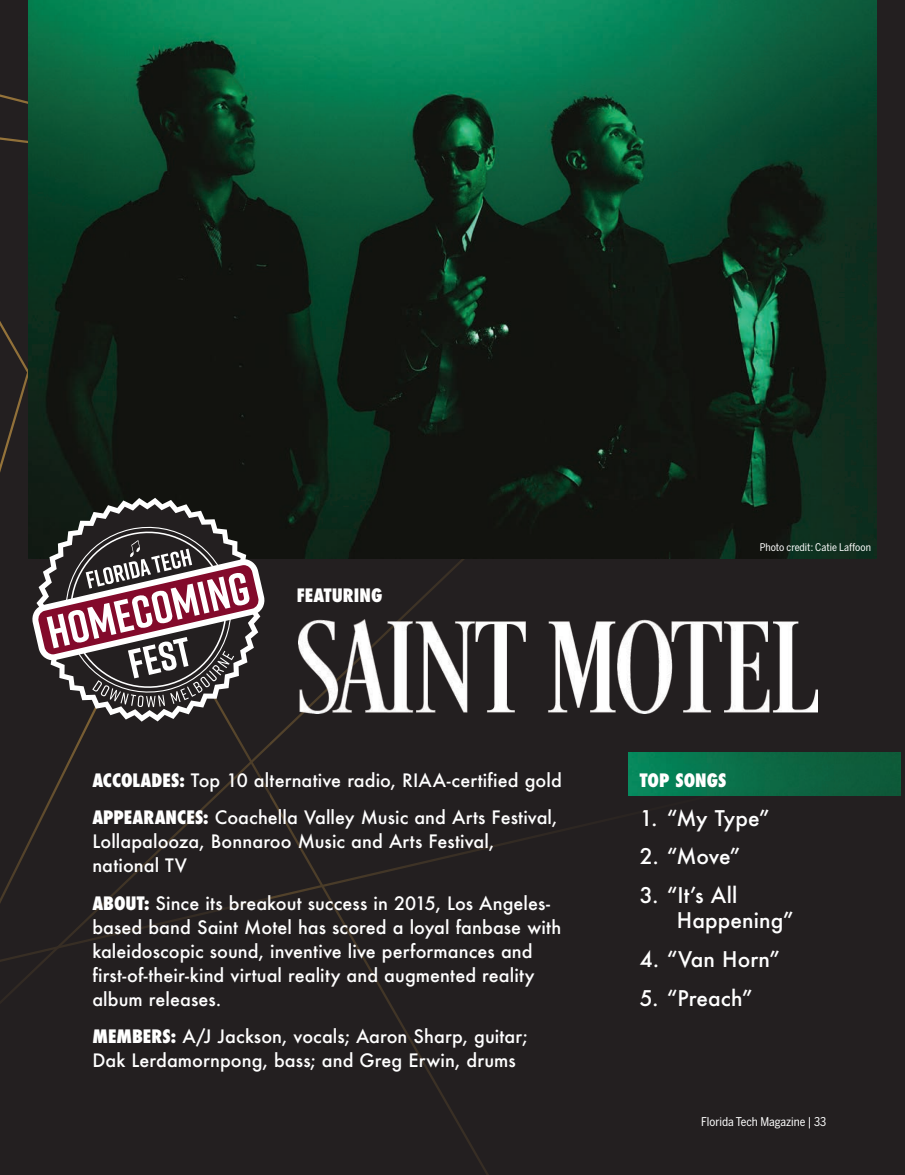
<style>
.page{position:relative;width:905px;height:1175px;background:#fff}
.page>*{position:absolute;margin:0;border:0;box-sizing:border-box;transform-origin:0 0}
.Lato_Subhead{font:500 21px "Futura";letter-spacing:.005em;color:#fff}
.Lato_Subhead-2{font:500 18px/24px "Futura";letter-spacing:.005em;color:#fff}
.Lato_Subhead-3{font:800 condensed 18px "Futura";letter-spacing:.005em;color:#fff}
.t1{font:12px "Benton Sans Condensed";color:#fff}
.OC-Cutline{font:10.5px "Benton Sans Condensed";color:#fff}
.s1{font-weight:800;font-stretch:condensed}
</style>
<div class="page">
<div style="left:0;top:0;width:904px;height:1174px;background:#231f20"></div>
<img style="left:28px;top:0;width:848px;height:558px">
<img style="left:628px;top:752px;width:272px;height:44px">
<img style="left:298px;top:619px;width:519px;height:95px">
<svg style="left:36px;top:498px;width:224px;height:223px"></svg>
<svg style="left:32px;top:519px;width:232px;height:188px"></svg>
<p class="Lato_Subhead-3" style="left:297px;top:583px;width:87px">FEATURING</p>
<p class="Lato_Subhead-2" style="left:92px;top:768px;width:471px"><span class="s1">ACCOLADES:</span> Top 10 alternative radio, RIAA-certified gold</p>
<p class="Lato_Subhead-2" style="left:92px;top:805px;width:466px"><span class="s1">APPEARANCES:</span> Coachella Valley Music and Arts Festival,<br>Lollapalooza, Bonnaroo Music and Arts Festival, national TV</p>
<p class="Lato_Subhead-2" style="left:92px;top:891px;width:470px"><span class="s1">ABOUT:</span> Since its breakout success in 2015, Los Angeles&shy;based band Saint Motel has scored a loyal fanbase with kaleidoscopic sound, inventive live performances and first-of-their-kind virtual reality and augmented reality album releases.</p>
<p class="Lato_Subhead-2" style="left:92px;top:1024px;width:437px"><span class="s1">MEMBERS:</span> A/J Jackson, vocals; Aaron Sharp, guitar;<br>Dak Lerdamornpong, bass; and Greg Erwin, drums</p>
<p class="OC-Cutline" style="left:759px;top:541px;width:113px">Photo credit: Catie Laffoon</p>
<p class="Lato_Subhead-3" style="left:639px;top:768px;width:88px">TOP SONGS</p>
<p class="Lato_Subhead" style="left:639px;top:803px;width:131px">1. “My Type”</p>
<p class="Lato_Subhead" style="left:639px;top:842px;width:102px">2. “Move”</p>
<p class="Lato_Subhead" style="left:639px;top:880px;width:99px">3. “It’s All</p>
<p class="Lato_Subhead" style="left:677px;top:906px;width:118px">Happening”</p>
<p class="Lato_Subhead" style="left:639px;top:944px;width:142px">4. “Van Horn”</p>
<p class="Lato_Subhead" style="left:639px;top:983px;width:114px">5. “Preach”</p>
<p class="t1" style="left:701px;top:1114px;width:127px">Florida Tech Magazine | 33</p>
</div>
